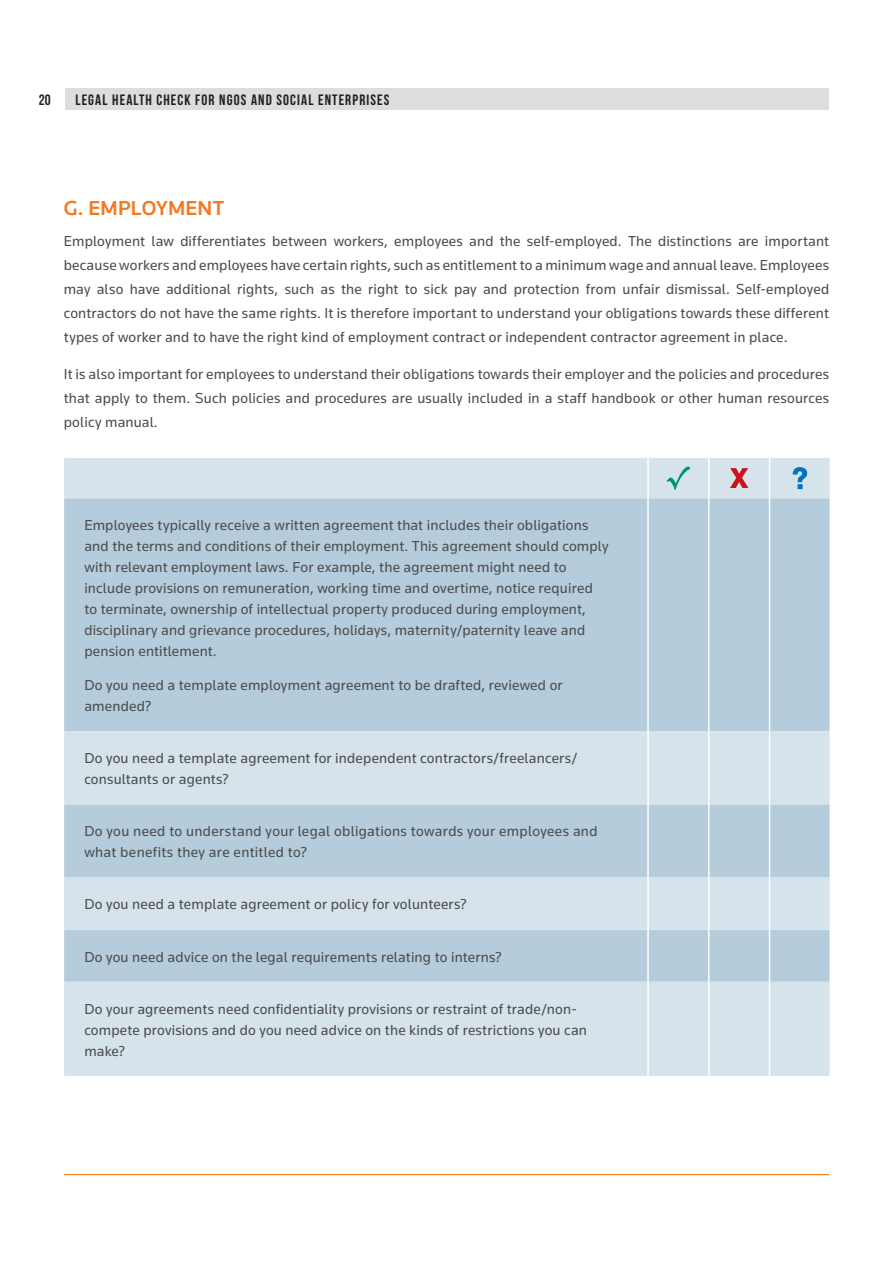
<style>
.page{position:relative;width:893px;height:1263px;background:#fff}
.page>*{position:absolute;margin:0;border:0;box-sizing:border-box;transform-origin:0 0}
.t1{font:500 21px "Knowledge";letter-spacing:.01em;color:#f47921}
.t2{font:15px/21px "Knowledge";letter-spacing:.015em;color:#4b4c4d}
.t3{font:700 15px "Bebas Neue";letter-spacing:.075em;color:#231f20}
</style>
<div class="page">
<hr style="left:64px;top:1174px;width:765px;height:1px;background:#f47921">
<div style="left:65px;top:88px;width:764px;height:22px;background:#dcdddf"></div>
<div style="left:64px;top:498px;width:766px;height:233px;background:#b5ccdc"></div>
<svg style="left:64px;top:731px;width:766px;height:345px;fill:#d7e3eb"></svg>
<hr style="left:647px;top:498px;width:2px;height:233px;background:#fff">
<hr style="left:708px;top:498px;width:2px;height:233px;background:#fff">
<hr style="left:769px;top:498px;width:1px;height:233px;background:#fff">
<hr style="left:647px;top:731px;width:2px;height:73px;background:#fff">
<hr style="left:708px;top:731px;width:2px;height:73px;background:#fff">
<hr style="left:769px;top:731px;width:1px;height:73px;background:#fff">
<hr style="left:647px;top:804px;width:2px;height:73px;background:#fff">
<hr style="left:708px;top:804px;width:2px;height:73px;background:#fff">
<hr style="left:769px;top:804px;width:1px;height:73px;background:#fff">
<hr style="left:647px;top:877px;width:2px;height:53px;background:#fff">
<hr style="left:708px;top:877px;width:2px;height:53px;background:#fff">
<hr style="left:769px;top:877px;width:1px;height:53px;background:#fff">
<hr style="left:647px;top:930px;width:2px;height:52px;background:#fff">
<hr style="left:708px;top:930px;width:2px;height:52px;background:#fff">
<hr style="left:769px;top:930px;width:1px;height:52px;background:#fff">
<hr style="left:647px;top:982px;width:2px;height:94px;background:#fff">
<hr style="left:708px;top:982px;width:2px;height:94px;background:#fff">
<hr style="left:769px;top:982px;width:1px;height:94px;background:#fff">
<div style="left:64px;top:458px;width:766px;height:40px;background:#d7e3eb"></div>
<p class="t3" style="left:39px;top:91px;width:14px">20</p>
<p class="t3" style="left:75px;top:91px;width:315px">LEGAL HEALTH CHECK FOR NGOS AND SOCIAL ENTERPRISES</p>
<h1 class="t1" style="left:64px;top:195px;width:162px">G. EMPLOYMENT</h1>
<p class="t2" style="left:64px;top:229px;width:767px;line-height:24px;text-align:justify">Employment law differentiates between workers, employees and the self-employed. The distinctions are important because workers and employees have certain rights, such as entitlement to a minimum wage and annual leave. Employees may also have additional rights, such as the right to sick pay and protection from unfair dismissal. Self-employed contractors do not have the same rights. It is therefore important to understand your obligations towards these different types of worker and to have the right kind of employment contract or independent contractor agreement in place.</p>
<p class="t2" style="left:64px;top:361px;width:767px;line-height:24px;text-align:justify">It is also important for employees to understand their obligations towards their employer and the policies and procedures that apply to them. Such policies and procedures are usually included in a staff handbook or other human resources policy manual.</p>
<p class="t2" style="left:84px;top:514px;width:526px">Employees typically receive a written agreement that includes their obligations and the terms and conditions of their employment. This agreement should comply with relevant employment laws. For example, the agreement might need to include provisions on remuneration, working time and overtime, notice required to terminate, ownership of intellectual property produced during employment, disciplinary and grievance procedures, holidays, maternity/paternity leave and pension entitlement.</p>
<p class="t2" style="left:84px;top:674px;width:480px">Do you need a template employment agreement to be drafted, reviewed or amended?</p>
<p class="t2" style="left:84px;top:747px;width:495px">Do you need a template agreement for independent contractors/freelancers/ consultants or agents?</p>
<p class="t2" style="left:84px;top:820px;width:515px">Do you need to understand your legal obligations towards your employees and what benefits they are entitled to?</p>
<p class="t2" style="left:84px;top:894px;width:384px">Do you need a template agreement or policy for volunteers?</p>
<p class="t2" style="left:84px;top:946px;width:419px">Do you need advice on the legal requirements relating to interns?</p>
<p class="t2" style="left:84px;top:998px;width:504px">Do your agreements need confidentiality provisions or restraint of trade/non&shy;compete provisions and do you need advice on the kinds of restrictions you can make?</p>
</div>
